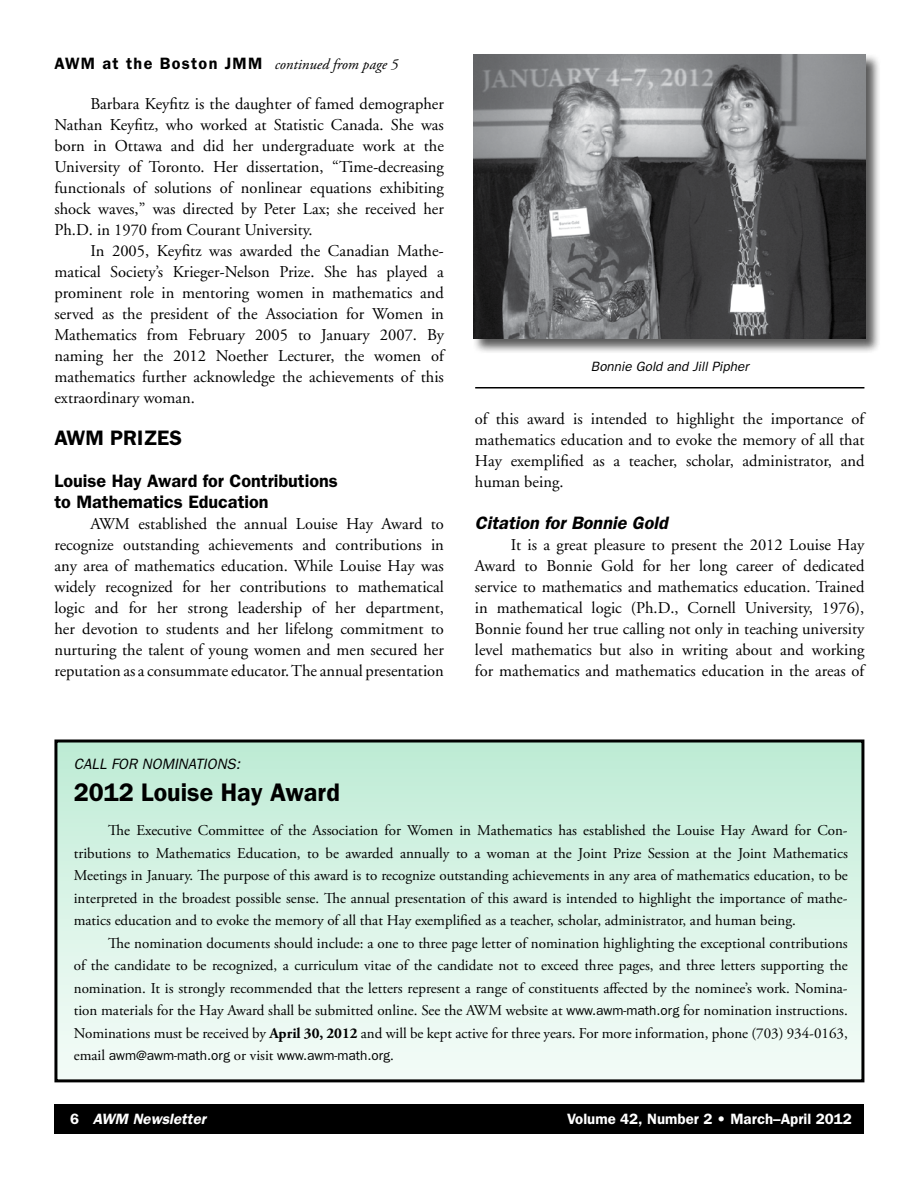
<style>
.page{position:relative;width:918px;height:1188px;background:#fff}
.page>*{position:absolute;margin:0;border:0;box-sizing:border-box;transform-origin:0 0}
.t1{font:600 25.5px "Franklin Gothic";color:#000}
.t2{font:600 21px "Franklin Gothic";color:#000}
.t3{font:600 18px/21px "Franklin Gothic";color:#000}
.t4{font:italic 600 18px "Franklin Gothic";color:#000}
.t5{font:16.5px/21px "Adobe Garamond";color:#000;text-align:justify}
.t6{font:15px/22.5px "Adobe Garamond Pro";color:#000;text-align:justify}
.t7{font:italic 15px "Adobe Garamond Pro";color:#000}
.t8{font:600 15px "Franklin Gothic";color:#fff}
.t9{font:italic 15px "Franklin Gothic";color:#000}
.t10{font:italic 600 15px "Franklin Gothic";color:#fff}
.t11{font:13.5px "Franklin Gothic";color:#000}
.t12{font:italic 13.5px "Franklin Gothic";color:#000}
.s1{font-family:"Franklin Gothic";font-weight:600;font-style:normal;font-size:16.5px}
.s2{font-family:"Franklin Gothic";font-size:13.5px}
.s3{font-weight:700}
.s4{font-family:"Adobe Garamond Pro";font-size:15px}
.s5{font-style:normal}
</style>
<div class="page">
<div style="left:54px;top:1104px;width:810px;height:30px;background:#000"></div>
<div style="left:56px;top:741px;width:807px;height:340px;background:linear-gradient(to bottom,#bfecd5,#f5fcf9)"></div>
<div style="left:54px;top:740px;width:810px;height:342px;border:3px solid #000"></div>
<div style="left:473px;top:53px;width:408px;height:301px;background:#000;opacity:.65"></div>
<img style="left:473px;top:54px;width:393px;height:284px">
<hr style="left:475px;top:387px;width:389px;height:1px;background:#000">
<p class="t7" style="left:54px;top:55px;width:345px"><span class="s1">AWM at the Boston JMM</span> continued from page 5</p>
<p class="t5" style="left:54px;top:93px;width:391px;text-indent:36px">Barbara Keyfitz is the daughter of famed demographer Nathan Keyfitz, who worked at Statistic Canada. She was born in Ottawa and did her undergraduate work at the University of Toronto. Her dissertation, “Time-decreasing functionals of solutions of nonlinear equations exhibiting shock waves,” was directed by Peter Lax; she received her Ph.D. in 1970 from Courant University.</p>
<p class="t5" style="left:54px;top:240px;width:391px;text-indent:36px">In 2005, Keyfitz was awarded the Canadian Mathe&shy;matical Society’s Krieger-Nelson Prize. She has played a prominent role in mentoring women in mathematics and served as the president of the Association for Women in Mathematics from February 2005 to January 2007. By naming her the 2012 Noether Lecturer, the women of mathematics further acknowledge the achievements of this extraordinary woman.</p>
<p class="t2" style="left:54px;top:425px;width:129px">AWM PRIZES</p>
<p class="t3" style="left:54px;top:469px;width:285px">Louise Hay Award for Contributions to Mathematics Education</p>
<p class="t5" style="left:54px;top:513px;width:391px;text-indent:36px">AWM established the annual Louise Hay Award to recognize outstanding achievements and contributions in any area of mathematics education. While Louise Hay was widely recognized for her contributions to mathematical logic and for her strong leadership of her department, her devotion to students and her lifelong commitment to nurturing the talent of young women and men secured her reputation as a consummate educator. The annual presentation</p>
<p class="t12" style="left:591px;top:359px;width:159px">Bonnie Gold and Jill Pipher</p>
<p class="t5" style="left:475px;top:409px;width:391px">of this award is intended to highlight the importance of mathematics education and to evoke the memory of all that Hay exemplified as a teacher, scholar, administrator, and human being.</p>
<p class="t4" style="left:475px;top:512px;width:194px">Citation for Bonnie Gold</p>
<p class="t5" style="left:475px;top:535px;width:391px;text-indent:36px">It is a great pleasure to present the 2012 Louise Hay Award to Bonnie Gold for her long career of dedicated service to mathematics and mathematics education. Trained in mathematical logic (Ph.D., Cornell University, 1976), Bonnie found her true calling not only in teaching university level mathematics but also in writing about and working for mathematics and mathematics education in the areas of</p>
<p class="t9" style="left:74px;top:755px;width:168px">CALL FOR NOMINATIONS:</p>
<h1 class="t1" style="left:74px;top:777px;width:268px">2012 Louise Hay Award</h1>
<p class="t6" style="left:74px;top:820px;width:776px;text-indent:34px">The Executive Committee of the Association for Women in Mathematics has established the Louise Hay Award for Con&shy;tributions to Mathematics Education, to be awarded annually to a woman at the Joint Prize Session at the Joint Mathematics Meetings in January. The purpose of this award is to recognize outstanding achievements in any area of mathematics education, to be interpreted in the broadest possible sense. The annual presentation of this award is intended to highlight the importance of mathe&shy;matics education and to evoke the memory of all that Hay exemplified as a teacher, scholar, administrator, and human being.</p>
<p class="t6" style="left:74px;top:932px;width:776px;text-indent:35px">The nomination documents should include: a one to three page letter of nomination highlighting the exceptional contributions of the candidate to be recognized, a curriculum vitae of the candidate not to exceed three pages, and three letters supporting the nomination. It is strongly recommended that the letters represent a range of constituents affected by the nominee’s work. Nomina&shy;tion materials for the Hay Award shall be submitted online. See the AWM website at <span class="s2">www.awm-math.org</span> for nomination instructions.<br>Nominations must be received by <span class="s3">April 30, 2012</span> and will be kept active for three years. For more information, phone (703) 934-0163,</p>
<p class="t11" style="left:74px;top:1048px;width:322px"><span class="s4">email</span> awm@awm-math.org <span class="s4">or visit</span> www.awm-math.org<span class="s4">.</span></p>
<p class="t10" style="left:70px;top:1110px;width:137px"><span class="s5">6</span> AWM Newsletter</p>
<p class="t8" style="left:567px;top:1110px;width:286px">Volume 42, Number 2 • March–April 2012</p>
</div>
